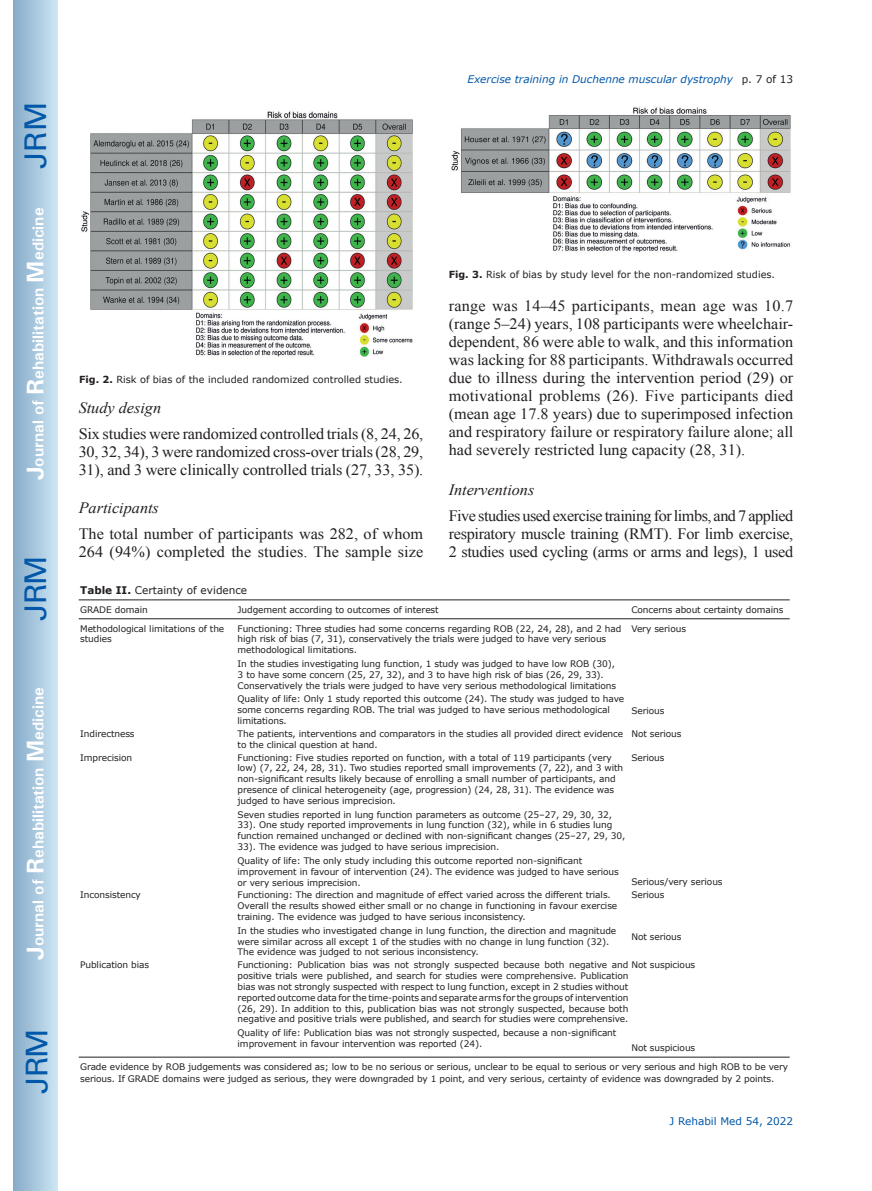
<style>
.page{position:relative;width:872px;height:1191px;background:#fff}
.page>*{position:absolute;margin:0;border:0;box-sizing:border-box;transform-origin:0 0}
.t1{font:30px "Univers";letter-spacing:-.03em;color:#0157a8}
.t2{font:15.75px/18px "Times New Roman";color:#231f20;text-align:justify}
.t3{font:700 15.75px "Univers";color:#fff}
.t4{font:italic 15.75px "Times New Roman";color:#231f20}
.t5{font:italic 10.5px "Verdana";color:#0157a8}
.t6{font:10.5px "Verdana";color:#231f20}
.t7{font:10.5px "Verdana";color:#0157a8}
.t8{font:9.75px "Verdana";color:#231f20}
.t9{font:9px/10.8px "Verdana";letter-spacing:-.01em;color:#231f20}
.s1{font-size:24px}
.s2{font-style:normal;color:#231f20}
.s3{font-weight:700}
</style>
<div class="page">
<div style="left:14px;top:0;width:43px;height:1191px;background:linear-gradient(to right,#88acca,#cbe5f2)"></div>
<img style="left:81px;top:111px;width:332px;height:246px">
<img style="left:451px;top:107px;width:340px;height:146px">
<hr style="left:79px;top:599px;width:157px;height:1px;background:#231f20">
<hr style="left:236px;top:599px;width:394px;height:1px;background:#231f20">
<hr style="left:630px;top:599px;width:159px;height:1px;background:#231f20">
<hr style="left:79px;top:618px;width:157px;height:1px;background:#231f20">
<hr style="left:236px;top:618px;width:394px;height:1px;background:#231f20">
<hr style="left:630px;top:618px;width:159px;height:1px;background:#231f20">
<hr style="left:79px;top:1056px;width:157px;height:1px;background:#231f20">
<hr style="left:236px;top:1056px;width:394px;height:1px;background:#231f20">
<hr style="left:630px;top:1056px;width:159px;height:1px;background:#231f20">
<h1 class="t1" style="left:18px;top:169px;width:68px;rotate:-90deg">JRM</h1>
<h2 class="t3" style="left:28px;top:480px;width:274px;rotate:-90deg"><span class="s1">J</span>ournal of <span class="s1">R</span>ehabilitation <span class="s1">M</span>edicine</h2>
<h1 class="t1" style="left:18px;top:620px;width:67px;rotate:-90deg">JRM</h1>
<h2 class="t3" style="left:28px;top:959px;width:274px;rotate:-90deg"><span class="s1">J</span>ournal of <span class="s1">R</span>ehabilitation <span class="s1">M</span>edicine</h2>
<h1 class="t1" style="left:19px;top:1093px;width:67px;rotate:-90deg">JRM</h1>
<p class="t5" style="left:467px;top:72px;width:327px">Exercise training in Duchenne muscular dystrophy <span class="s2">p. 7 of 13</span></p>
<p class="t8" style="left:79px;top:373px;width:325px"><span class="s3">Fig. 2.</span> Risk of bias of the included randomized controlled studies.</p>
<h2 class="t4" style="left:79px;top:397px;width:84px">Study design</h2>
<h2 class="t2" style="left:79px;top:424px;width:346px">Six studies were randomized controlled trials (8, 24, 26, 30, 32, 34), 3 were randomized cross-over trials (28, 29, 31), and 3 were clinically controlled trials (27, 33, 35).</h2>
<h2 class="t4" style="left:79px;top:497px;width:82px">Participants</h2>
<h2 class="t2" style="left:79px;top:524px;width:346px">The total number of participants was 282, of whom<br>264 (94%) completed the studies. The sample size</h2>
<p class="t8" style="left:449px;top:268px;width:328px"><span class="s3">Fig. 3.</span> Risk of bias by study level for the non-randomized studies.</p>
<p class="t2" style="left:449px;top:297px;width:346px">range was 14–45 participants, mean age was 10.7 (range 5–24) years, 108 participants were wheelchair&shy;dependent, 86 were able to walk, and this information was lacking for 88 participants. Withdrawals occurred due to illness during the intervention period (29) or motivational problems (26). Five participants died (mean age 17.8 years) due to superimposed infection and respiratory failure or respiratory failure alone; all had severely restricted lung capacity (28, 31).</p>
<h2 class="t4" style="left:449px;top:479px;width:87px">Interventions</h2>
<h2 class="t2" style="left:449px;top:506px;width:346px">Five studies used exercise training for limbs, and 7 applied respiratory muscle training (RMT). For limb exercise, 2 studies used cycling (arms or arms and legs), 1 used</h2>
<p class="t6" style="left:80px;top:583px;width:168px"><span class="s3">Table II.</span> Certainty of evidence</p>
<p class="t9" style="left:80px;top:604px;width:69px">GRADE domain</p>
<p class="t9" style="left:238px;top:604px;width:203px">Judgement according to outcomes of interest</p>
<p class="t9" style="left:631px;top:604px;width:154px">Concerns about certainty domains</p>
<p class="t9" style="left:80px;top:623px;width:146px">Methodological limitations of the studies</p>
<p class="t9" style="left:238px;top:623px;width:385px">Functioning: Three studies had some concerns regarding ROB (22, 24, 28), and 2 had high risk of bias (7, 31), conservatively the trials were judged to have very serious methodological limitations.</p>
<p class="t9" style="left:238px;top:658px;width:380px">In the studies investigating lung function, 1 study was judged to have low ROB (30),<br>3 to have some concern (25, 27, 32), and 3 to have high risk of bias (26, 29, 33).<br>Conservatively the trials were judged to have very serious methodological limitations</p>
<p class="t9" style="left:238px;top:694px;width:388px">Quality of life: Only 1 study reported this outcome (24). The study was judged to have some concerns regarding ROB. The trial was judged to have serious methodological limitations.</p>
<p class="t9" style="left:631px;top:623px;width:56px">Very serious</p>
<p class="t9" style="left:631px;top:706px;width:35px">Serious</p>
<p class="t9" style="left:80px;top:728px;width:56px">Indirectness</p>
<p class="t9" style="left:238px;top:728px;width:387px">The patients, interventions and comparators in the studies all provided direct evidence to the clinical question at hand.</p>
<p class="t9" style="left:631px;top:728px;width:52px">Not serious</p>
<p class="t9" style="left:80px;top:752px;width:53px">Imprecision</p>
<p class="t9" style="left:238px;top:752px;width:387px">Functioning: Five studies reported on function, with a total of 119 participants (very low) (7, 22, 24, 28, 31). Two studies reported small improvements (7, 22), and 3 with non-significant results likely because of enrolling a small number of participants, and presence of clinical heterogeneity (age, progression) (24, 28, 31). The evidence was judged to have serious imprecision.</p>
<p class="t9" style="left:238px;top:809px;width:389px">Seven studies reported in lung function parameters as outcome (25–27, 29, 30, 32, 33). One study reported improvements in lung function (32), while in 6 studies lung function remained unchanged or declined with non-significant changes (25–27, 29, 30, 33). The evidence was judged to have serious imprecision.</p>
<p class="t9" style="left:238px;top:855px;width:383px">Quality of life: The only study including this outcome reported non-significant improvement in favour of intervention (24). The evidence was judged to have serious or very serious imprecision.</p>
<p class="t9" style="left:631px;top:752px;width:35px">Serious</p>
<p class="t9" style="left:631px;top:876px;width:93px">Serious/very serious</p>
<p class="t9" style="left:80px;top:890px;width:62px">Inconsistency</p>
<p class="t9" style="left:238px;top:890px;width:381px">Functioning: The direction and magnitude of effect varied across the different trials.<br>Overall the results showed either small or no change in functioning in favour exercise training. The evidence was judged to have serious inconsistency.</p>
<p class="t9" style="left:238px;top:925px;width:380px">In the studies who investigated change in lung function, the direction and magnitude were similar across all except 1 of the studies with no change in lung function (32).<br>The evidence was judged to not serious inconsistency.</p>
<p class="t9" style="left:631px;top:890px;width:35px">Serious</p>
<p class="t9" style="left:631px;top:931px;width:52px">Not serious</p>
<p class="t9" style="left:80px;top:959px;width:70px">Publication bias</p>
<p class="t9" style="left:238px;top:959px;width:459px">Functioning: Publication bias was not strongly suspected because both negative and Not suspicious positive trials were published, and search for studies were comprehensive. Publication<br>bias was not strongly suspected with respect to lung function, except in 2 studies without<br>reported outcome data for the time-points and separate arms for the groups of intervention<br>(26, 29). In addition to this, publication bias was not strongly suspected, because both<br>negative and positive trials were published, and search for studies were comprehensive.</p>
<p class="t9" style="left:238px;top:1027px;width:380px">Quality of life: Publication bias was not strongly suspected, because a non-significant improvement in favour intervention was reported (24).</p>
<p class="t9" style="left:80px;top:1038px;width:709px;line-height:18.9px;text-indent:551px">Not suspicious<br>Grade evidence by ROB judgements was considered as; low to be no serious or serious, unclear to be equal to serious or very serious and high ROB to be very</p>
<p class="t9" style="left:80px;top:1073px;width:696px">serious. If GRADE domains were judged as serious, they were downgraded by 1 point, and very serious, certainty of evidence was downgraded by 2 points.</p>
<p class="t7" style="left:669px;top:1114px;width:125px">J Rehabil Med 54, 2022</p>
</div>
